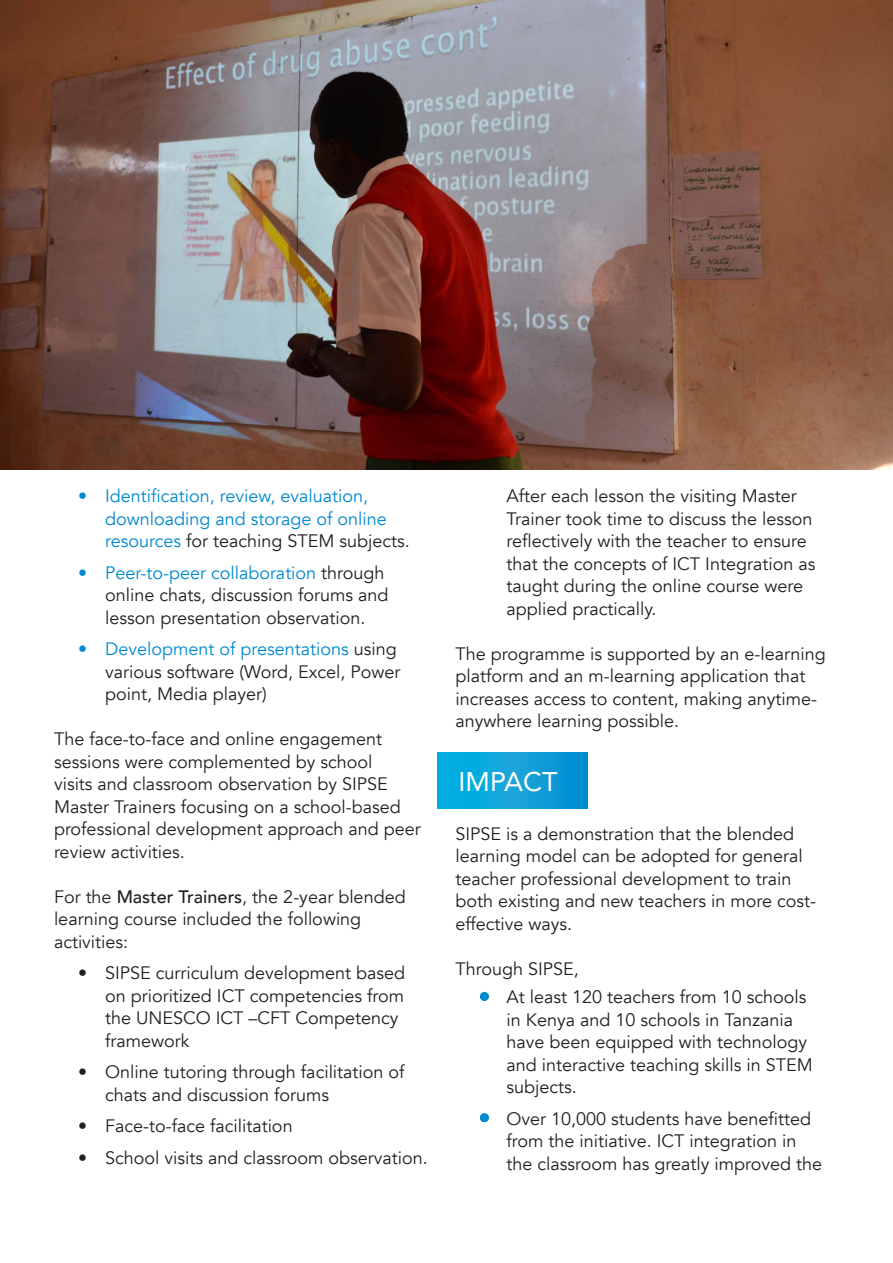
<style>
.page{position:relative;width:893px;height:1263px;background:#fff}
.page>*{position:absolute;margin:0;border:0;box-sizing:border-box;transform-origin:0 0}
.t1{font:27px "Avenir";color:#fff}
.t2{font:18px/22.5px "Avenir";color:#231f20}
.t3{font:18px/22.5px "Avenir";color:#0089cf}
.s1{color:#231f20}
.s2{color:#0089cf}
.s3{font-weight:500}
</style>
<div class="page">
<img style="left:0;top:0;width:893px;height:470px">
<svg style="left:437px;top:753px;width:151px;height:55px;background:#0aa1d9"></svg>
<div style="left:480px;top:992px;width:9px;height:9px;background:#0089cf;border-radius:50%"></div>
<div style="left:480px;top:1113px;width:9px;height:9px;background:#0089cf;border-radius:50%"></div>
<p class="t3" style="left:105px;top:485px;width:306px;text-indent:-27px">• Identification, review, evaluation, downloading and storage of online resources <span class="s1">for teaching STEM subjects.</span></p>
<p class="t2" style="left:105px;top:562px;width:285px;text-indent:-27px"><span class="s2">• Peer-to-peer collaboration</span> through online chats, discussion forums and lesson presentation observation.</p>
<p class="t2" style="left:105px;top:638px;width:297px;text-indent:-27px"><span class="s2">• Development of presentations</span> using various software (Word, Excel, Power point, Media player)</p>
<p class="t2" style="left:54px;top:728px;width:368px">The face-to-face and online engagement sessions were complemented by school<br>visits and classroom observation by SIPSE Master Trainers focusing on a school-based professional development approach and peer review activities.</p>
<p class="t2" style="left:54px;top:886px;width:353px">For the <span class="s3">Master Trainers</span>, the 2-year blended learning course included the following activities:</p>
<p class="t2" style="left:105px;top:962px;width:302px;text-indent:-27px">• SIPSE curriculum development based on prioritized ICT competencies from the UNESCO ICT –CFT Competency framework</p>
<p class="t2" style="left:105px;top:1061px;width:301px;text-indent:-27px">• Online tutoring through facilitation of chats and discussion forums</p>
<p class="t2" style="left:78px;top:1115px;width:216px">• Face-to-face facilitation</p>
<p class="t2" style="left:78px;top:1147px;width:351px">• School visits and classroom observation.</p>
<p class="t2" style="left:506px;top:485px;width:310px">After each lesson the visiting Master Trainer took time to discuss the lesson reflectively with the teacher to ensure that the concepts of ICT Integration as taught during the online course were applied practically.</p>
<p class="t2" style="left:455px;top:643px;width:372px">The programme is supported by an e-learning platform and an m-learning application that increases access to content, making anytime&shy;anywhere learning possible.</p>
<p class="t1" style="left:459px;top:760px;width:101px">IMPACT</p>
<p class="t2" style="left:455px;top:823px;width:362px">SIPSE is a demonstration that the blended learning model can be adopted for general teacher professional development to train both existing and new teachers in more cost&shy;effective ways.</p>
<p class="t2" style="left:455px;top:958px;width:125px">Through SIPSE,</p>
<p class="t2" style="left:506px;top:986px;width:308px;text-indent:-27px">• At least 120 teachers from 10 schools in Kenya and 10 schools in Tanzania have been equipped with technology and interactive teaching skills in STEM subjects.</p>
<p class="t2" style="left:506px;top:1108px;width:317px;text-indent:-27px">• Over 10,000 students have benefitted from the initiative. ICT integration in the classroom has greatly improved the</p>
</div>
